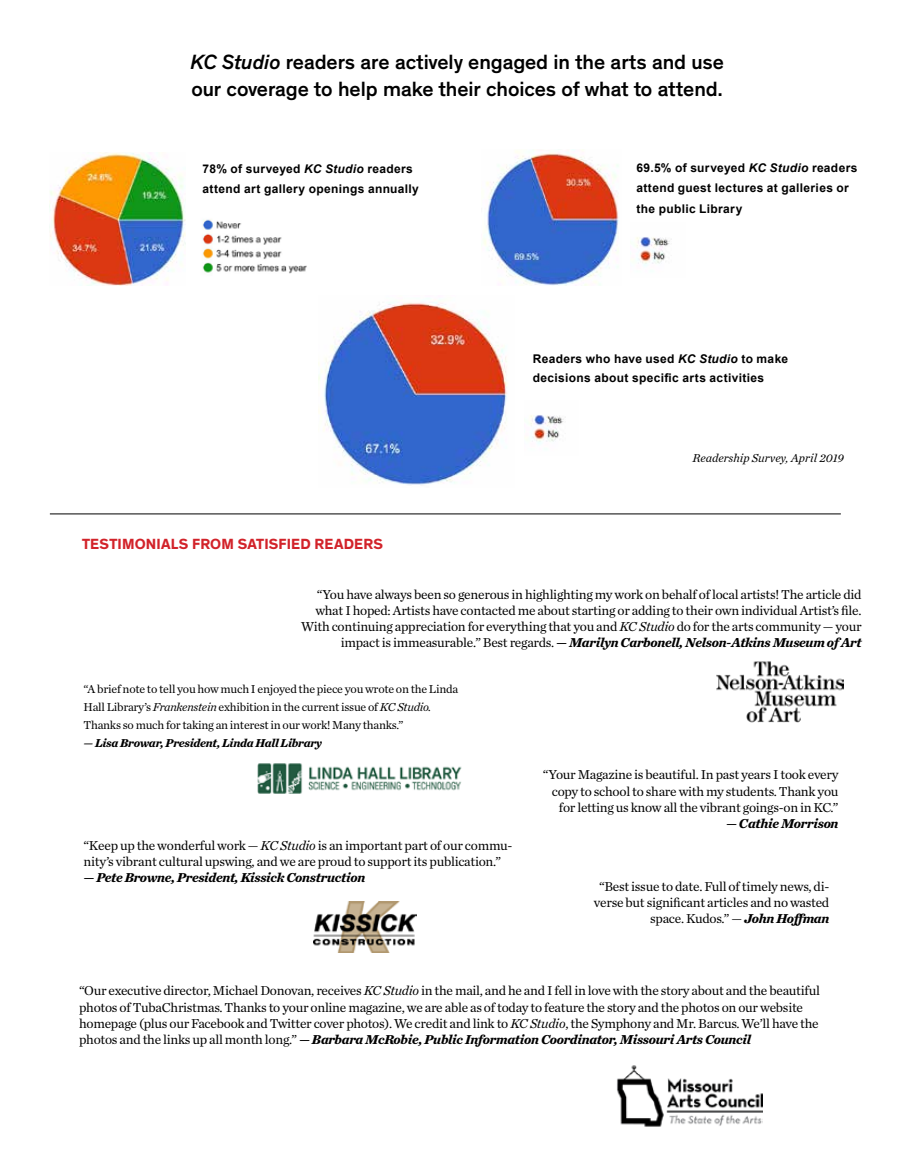
<style>
.page{position:relative;width:905px;height:1161px;background:#fff}
.page>*{position:absolute;margin:0;border:0;box-sizing:border-box;transform-origin:0 0}
.t1{font:500 21px/27px "Theinhardt";letter-spacing:-.005em;color:#000}
.t2{font:700 15px "Theinhardt";letter-spacing:.01em;color:#d2232a}
.t3{font:13.5px/16.2px "Chronicle Text G1";letter-spacing:-.02em;color:#000;text-align:right}
.t4{font:italic 700 13.5px "Chronicle Text G1";letter-spacing:-.02em;color:#000}
.t5{font:700 12px/19.5px "Arial";letter-spacing:.03em;color:#000}
.t6{font:12px/18px "Chronicle Text G1";letter-spacing:-.02em;color:#000}
.t7{font:italic 700 12px "Chronicle Text G1";letter-spacing:-.02em;color:#000}
.t8{font:italic 12px "Chronicle Text G1";color:#000}
.s1{font-style:italic}
.s2{font-weight:700;font-style:italic}
</style>
<div class="page">
<img style="left:483px;top:149px;width:136px;height:136px">
<img style="left:50px;top:152px;width:136px;height:133px">
<img style="left:202px;top:219px;width:105px;height:55px">
<img style="left:529px;top:415px;width:37px;height:29px">
<img style="left:635px;top:237px;width:37px;height:29px">
<img style="left:318px;top:301px;width:190px;height:184px">
<img style="left:257px;top:763px;width:205px;height:31px">
<hr style="left:50px;top:514px;width:790px;height:1px;background:#000">
<img style="left:716px;top:661px;width:127px;height:62px">
<img style="left:314px;top:901px;width:102px;height:51px">
<img style="left:617px;top:1065px;width:145px;height:62px">
<h1 class="t1" style="left:190px;top:48px;width:535px"><span class="s1">KC Studio</span> readers are actively engaged in the arts and use our coverage to help make their choices of what to attend.</h1>
<p class="t5" style="left:203px;top:160px;width:218px">78% of surveyed <span class="s1">KC Studio</span> readers attend art gallery openings annually</p>
<p class="t2" style="left:82px;top:535px;width:302px">TESTIMONIALS FROM SATISFIED READERS</p>
<p class="t5" style="left:636px;top:159px;width:222px">69.5% of surveyed <span class="s1">KC Studio</span> readers attend guest lectures at galleries or</p>
<p class="t5" style="left:636px;top:199px;width:107px">the public Library</p>
<p class="t5" style="left:533px;top:349px;width:257px">Readers who have used <span class="s1">KC Studio</span> to make decisions about specific arts activities</p>
<p class="t8" style="left:692px;top:448px;width:153px">Readership Survey, April 2019</p>
<p class="t3" style="left:301px;top:586px;width:562px">“You have always been so generous in highlighting my work on behalf of local artists! The article did what I hoped: Artists have contacted me about starting or adding to their own individual Artist’s file.<br>With continuing appreciation for everything that you and <span class="s1">KC Studio</span> do for the arts community — your impact is immeasurable.” Best regards. <span class="s2">— Marilyn Carbonell, Nelson-Atkins Museum of Art</span></p>
<p class="t6" style="left:84px;top:679px;width:376px">“A brief note to tell you how much I enjoyed the piece you wrote on the Linda<br>Hall Library’s <span class="s1">Frankenstein</span> exhibition in the current issue of <span class="s1">KC Studio.<br></span>Thanks so much for taking an interest in our work! Many thanks.”</p>
<p class="t7" style="left:84px;top:733px;width:240px">— Lisa Browar, President, Linda Hall Library</p>
<p class="t3" style="left:84px;top:836px;width:430px;text-align:left">“Keep up the wonderful work — <span class="s1">KC Studio</span> is an important part of our commu&shy;nity’s vibrant cultural upswing, and we are proud to support its publication.”</p>
<p class="t4" style="left:84px;top:867px;width:283px">— Pete Browne, President, Kissick Construction</p>
<p class="t3" style="left:542px;top:766px;width:297px">“Your Magazine is beautiful. In past years I took every copy to school to share with my students. Thank you for letting us know all the vibrant goings-on in KC.”</p>
<p class="t4" style="left:726px;top:813px;width:114px">— Cathie Morrison</p>
<p class="t3" style="left:594px;top:877px;width:237px">“Best issue to date. Full of timely news, di&shy;verse but significant articles and no wasted space. Kudos.” — <span class="s2">John Hoffman</span></p>
<p class="t3" style="left:79px;top:982px;width:742px;text-align:left">“Our executive director, Michael Donovan, receives <span class="s1">KC Studio</span> in the mail, and he and I fell in love with the story about and the beautiful photos of TubaChristmas. Thanks to your online magazine, we are able as of today to feature the story and the photos on our website homepage (plus our Facebook and Twitter cover photos). We credit and link to <span class="s1">KC Studio</span>, the Symphony and Mr. Barcus. We’ll have the photos and the links up all month long.” <span class="s2">— Barbara McRobie, Public Information Coordinator, Missouri Arts Council</span></p>
</div>
